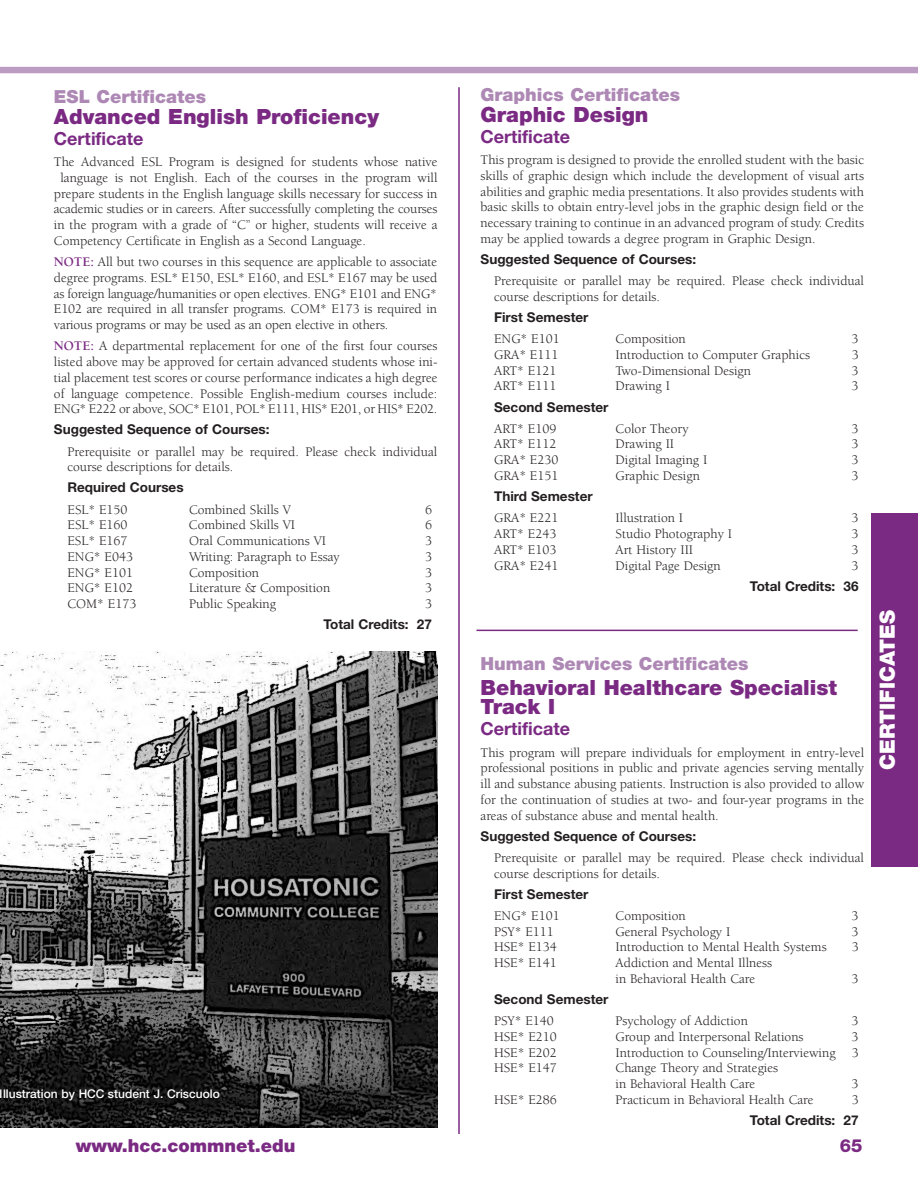
<style>
.page{position:relative;width:918px;height:1188px;background:#fff}
.page>*{position:absolute;margin:0;border:0;box-sizing:border-box;transform-origin:0 0}
.t1{font:900 21px/19.5px "Helvetica Neue";color:#7b2a83}
.t2{font:900 21px "Helvetica Neue";color:#fff}
.t3{font:900 18px "Helvetica Neue";color:#ae88b5}
.t4{font:700 18px "Helvetica Neue";color:#7b2a83}
.t5{font:900 18px "Helvetica Neue";color:#7b2a83}
.t6{font:800 18px "Helvetica Neue";color:#7b2a83}
.t7{font:13.5px/15.8px "Berkeley";color:#231f20}
.t8{font:700 13.5px "Helvetica Neue";color:#231f20}
.t9{font:500 12px "Helvetica Neue";color:#fff}
.s1{font-weight:700;color:#7b2a83}
</style>
<div class="page">
<hr style="left:458px;top:87px;width:2px;height:1047px;background:#7b2a83">
<div style="left:0;top:67px;width:918px;height:6px;background:#bc9cc2"></div>
<div style="left:871px;top:513px;width:47px;height:353px;background:#7b2a83"></div>
<img style="left:0;top:651px;width:438px;height:476px">
<hr style="left:476px;top:630px;width:382px;height:1px;background:#7b2a83">
<h2 class="t3" style="left:54px;top:90px;width:154px">ESL Certificates</h2>
<h1 class="t1" style="left:54px;top:108px;width:327px">Advanced English Proficiency</h1>
<h2 class="t4" style="left:54px;top:132px;width:91px">Certificate</h2>
<p class="t7" style="left:54px;top:155px;width:385px">The Advanced ESL Program is designed for students whose native</p>
<p class="t7" style="left:60px;top:171px;width:379px">language is not English. Each of the courses in the program will</p>
<p class="t7" style="left:54px;top:187px;width:385px">prepare students in the English language skills necessary for success in</p>
<p class="t7" style="left:54px;top:202px;width:385px">academic studies or in careers. After successfully completing the courses</p>
<p class="t7" style="left:54px;top:218px;width:385px">in the program with a grade of “C” or higher, students will receive a</p>
<p class="t7" style="left:54px;top:234px;width:313px">Competency Certificate in English as a Second Language.</p>
<p class="t7" style="left:54px;top:255px;width:385px;text-align:justify"><span class="s1">NOTE:</span> All but two courses in this sequence are applicable to associate degree programs. ESL* E150, ESL* E160, and ESL* E167 may be used as foreign language/humanities or open electives. ENG* E101 and ENG* E102 are required in all transfer programs. COM* E173 is required in various programs or may be used as an open elective in others.</p>
<p class="t7" style="left:54px;top:339px;width:385px;text-align:justify"><span class="s1">NOTE:</span> A departmental replacement for one of the first four courses listed above may be approved for certain advanced students whose ini&shy;tial placement test scores or course performance indicates a high degree of language competence. Possible English-medium courses include:<br>ENG* E222 or above, SOC* E101, POL* E111, HIS* E201, or HIS* E202.</p>
<p class="t8" style="left:54px;top:425px;width:217px">Suggested Sequence of Courses:</p>
<p class="t7" style="left:67px;top:445px;width:371px">Prerequisite or parallel may be required. Please check individual course descriptions for details.</p>
<p class="t8" style="left:67px;top:483px;width:118px">Required Courses</p>
<p class="t7" style="left:67px;top:503px;width:62px">ESL* E150</p>
<p class="t7" style="left:189px;top:503px;width:103px">Combined Skills V</p>
<p class="t7" style="left:425px;top:503px;width:9px">6</p>
<p class="t7" style="left:67px;top:518px;width:62px">ESL* E160</p>
<p class="t7" style="left:189px;top:518px;width:108px">Combined Skills VI</p>
<p class="t7" style="left:425px;top:518px;width:9px">6</p>
<p class="t7" style="left:67px;top:534px;width:62px">ESL* E167</p>
<p class="t7" style="left:189px;top:534px;width:139px">Oral Communications VI</p>
<p class="t7" style="left:425px;top:534px;width:9px">3</p>
<p class="t7" style="left:67px;top:550px;width:67px">ENG* E043</p>
<p class="t7" style="left:189px;top:550px;width:152px">Writing: Paragraph to Essay</p>
<p class="t7" style="left:425px;top:550px;width:9px">3</p>
<p class="t7" style="left:67px;top:566px;width:67px">ENG* E101</p>
<p class="t7" style="left:189px;top:566px;width:72px">Composition</p>
<p class="t7" style="left:425px;top:566px;width:9px">3</p>
<p class="t7" style="left:67px;top:581px;width:67px">ENG* E102</p>
<p class="t7" style="left:189px;top:581px;width:143px">Literature &amp; Composition</p>
<p class="t7" style="left:425px;top:581px;width:9px">3</p>
<p class="t7" style="left:67px;top:597px;width:70px">COM* E173</p>
<p class="t7" style="left:189px;top:597px;width:89px">Public Speaking</p>
<p class="t7" style="left:425px;top:597px;width:9px">3</p>
<p class="t8" style="left:323px;top:620px;width:110px">Total Credits: 27</p>
<p class="t9" style="left:0;top:1090px;width:222px">Illustration by HCC student J. Criscuolo</p>
<h2 class="t3" style="left:481px;top:88px;width:201px">Graphics Certificates</h2>
<h1 class="t1" style="left:481px;top:106px;width:169px">Graphic Design</h1>
<h2 class="t4" style="left:481px;top:130px;width:91px">Certificate</h2>
<p class="t7" style="left:481px;top:153px;width:385px;text-align:justify">This program is designed to provide the enrolled student with the basic skills of graphic design which include the development of visual arts abilities and graphic media presentations. It also provides students with basic skills to obtain entry-level jobs in the graphic design field or the necessary training to continue in an advanced program of study. Credits may be applied towards a degree program in Graphic Design.</p>
<p class="t8" style="left:481px;top:254px;width:217px">Suggested Sequence of Courses:</p>
<p class="t7" style="left:494px;top:274px;width:372px">Prerequisite or parallel may be required. Please check individual course descriptions for details.</p>
<p class="t8" style="left:494px;top:312px;width:96px">First Semester</p>
<p class="t7" style="left:494px;top:332px;width:67px">ENG* E101</p>
<p class="t7" style="left:616px;top:332px;width:72px">Composition</p>
<p class="t7" style="left:852px;top:332px;width:9px">3</p>
<p class="t7" style="left:494px;top:348px;width:66px">GRA* E111</p>
<p class="t7" style="left:616px;top:348px;width:196px">Introduction to Computer Graphics</p>
<p class="t7" style="left:852px;top:348px;width:9px">3</p>
<p class="t7" style="left:494px;top:364px;width:64px">ART* E121</p>
<p class="t7" style="left:616px;top:364px;width:137px">Two-Dimensional Design</p>
<p class="t7" style="left:852px;top:364px;width:9px">3</p>
<p class="t7" style="left:494px;top:379px;width:64px">ART* E111</p>
<p class="t7" style="left:616px;top:379px;width:56px">Drawing I</p>
<p class="t7" style="left:852px;top:379px;width:9px">3</p>
<p class="t8" style="left:494px;top:402px;width:116px">Second Semester</p>
<p class="t7" style="left:494px;top:422px;width:64px">ART* E109</p>
<p class="t7" style="left:616px;top:422px;width:74px">Color Theory</p>
<p class="t7" style="left:852px;top:422px;width:9px">3</p>
<p class="t7" style="left:494px;top:437px;width:64px">ART* E112</p>
<p class="t7" style="left:616px;top:437px;width:60px">Drawing II</p>
<p class="t7" style="left:852px;top:437px;width:9px">3</p>
<p class="t7" style="left:494px;top:453px;width:66px">GRA* E230</p>
<p class="t7" style="left:616px;top:453px;width:93px">Digital Imaging I</p>
<p class="t7" style="left:852px;top:453px;width:9px">3</p>
<p class="t7" style="left:494px;top:469px;width:66px">GRA* E151</p>
<p class="t7" style="left:616px;top:469px;width:86px">Graphic Design</p>
<p class="t7" style="left:852px;top:469px;width:9px">3</p>
<p class="t8" style="left:494px;top:491px;width:100px">Third Semester</p>
<p class="t7" style="left:494px;top:511px;width:66px">GRA* E221</p>
<p class="t7" style="left:616px;top:511px;width:69px">Illustration I</p>
<p class="t7" style="left:852px;top:511px;width:9px">3</p>
<p class="t7" style="left:494px;top:527px;width:64px">ART* E243</p>
<p class="t7" style="left:616px;top:527px;width:118px">Studio Photography I</p>
<p class="t7" style="left:852px;top:527px;width:9px">3</p>
<p class="t7" style="left:494px;top:543px;width:64px">ART* E103</p>
<p class="t7" style="left:616px;top:543px;width:79px">Art History III</p>
<p class="t7" style="left:852px;top:543px;width:9px">3</p>
<p class="t7" style="left:494px;top:559px;width:66px">GRA* E241</p>
<p class="t7" style="left:616px;top:559px;width:107px">Digital Page Design</p>
<p class="t7" style="left:852px;top:559px;width:9px">3</p>
<p class="t8" style="left:750px;top:581px;width:110px">Total Credits: 36</p>
<h2 class="t3" style="left:481px;top:657px;width:270px">Human Services Certificates</h2>
<h1 class="t1" style="left:481px;top:679px;width:358px">Behavioral Healthcare Specialist<br>Track I</h1>
<h2 class="t4" style="left:481px;top:723px;width:91px">Certificate</h2>
<p class="t7" style="left:481px;top:746px;width:385px;text-align:justify">This program will prepare individuals for employment in entry-level professional positions in public and private agencies serving mentally ill and substance abusing patients. Instruction is also provided to allow for the continuation of studies at two- and four-year programs in the areas of substance abuse and mental health.</p>
<p class="t8" style="left:481px;top:831px;width:217px">Suggested Sequence of Courses:</p>
<p class="t7" style="left:494px;top:851px;width:372px">Prerequisite or parallel may be required. Please check individual course descriptions for details.</p>
<p class="t8" style="left:494px;top:889px;width:96px">First Semester</p>
<p class="t7" style="left:494px;top:909px;width:67px">ENG* E101</p>
<p class="t7" style="left:616px;top:909px;width:72px">Composition</p>
<p class="t7" style="left:852px;top:909px;width:9px">3</p>
<p class="t7" style="left:494px;top:925px;width:61px">PSY* E111</p>
<p class="t7" style="left:616px;top:925px;width:116px">General Psychology I</p>
<p class="t7" style="left:852px;top:925px;width:9px">3</p>
<p class="t7" style="left:494px;top:940px;width:64px">HSE* E134</p>
<p class="t7" style="left:616px;top:940px;width:213px">Introduction to Mental Health Systems</p>
<p class="t7" style="left:852px;top:940px;width:9px">3</p>
<p class="t7" style="left:494px;top:956px;width:64px">HSE* E141</p>
<p class="t7" style="left:616px;top:956px;width:158px">Addiction and Mental Illness in Behavioral Health Care</p>
<p class="t7" style="left:852px;top:972px;width:9px">3</p>
<p class="t8" style="left:494px;top:994px;width:116px">Second Semester</p>
<p class="t7" style="left:494px;top:1014px;width:61px">PSY* E140</p>
<p class="t7" style="left:616px;top:1014px;width:134px">Psychology of Addiction</p>
<p class="t7" style="left:852px;top:1014px;width:9px">3</p>
<p class="t7" style="left:494px;top:1030px;width:64px">HSE* E210</p>
<p class="t7" style="left:616px;top:1030px;width:190px">Group and Interpersonal Relations</p>
<p class="t7" style="left:852px;top:1030px;width:9px">3</p>
<p class="t7" style="left:494px;top:1046px;width:64px">HSE* E202</p>
<p class="t7" style="left:616px;top:1046px;width:245px">Introduction to Counseling/Interviewing 3</p>
<p class="t7" style="left:494px;top:1061px;width:64px">HSE* E147</p>
<p class="t7" style="left:616px;top:1061px;width:164px">Change Theory and Strategies in Behavioral Health Care</p>
<p class="t7" style="left:852px;top:1077px;width:9px">3</p>
<p class="t7" style="left:494px;top:1093px;width:64px">HSE* E286</p>
<p class="t7" style="left:616px;top:1093px;width:200px">Practicum in Behavioral Health Care</p>
<p class="t7" style="left:852px;top:1093px;width:9px">3</p>
<p class="t8" style="left:750px;top:1115px;width:110px">Total Credits: 27</p>
<h2 class="t5" style="left:76px;top:1139px;width:221px">www.hcc.commnet.edu</h2>
<h2 class="t6" style="left:840px;top:1139px;width:24px">65</h2>
<h1 class="t2" style="left:880px;top:770px;width:161px;rotate:-90deg">CERTIFICATES</h1>
</div>
